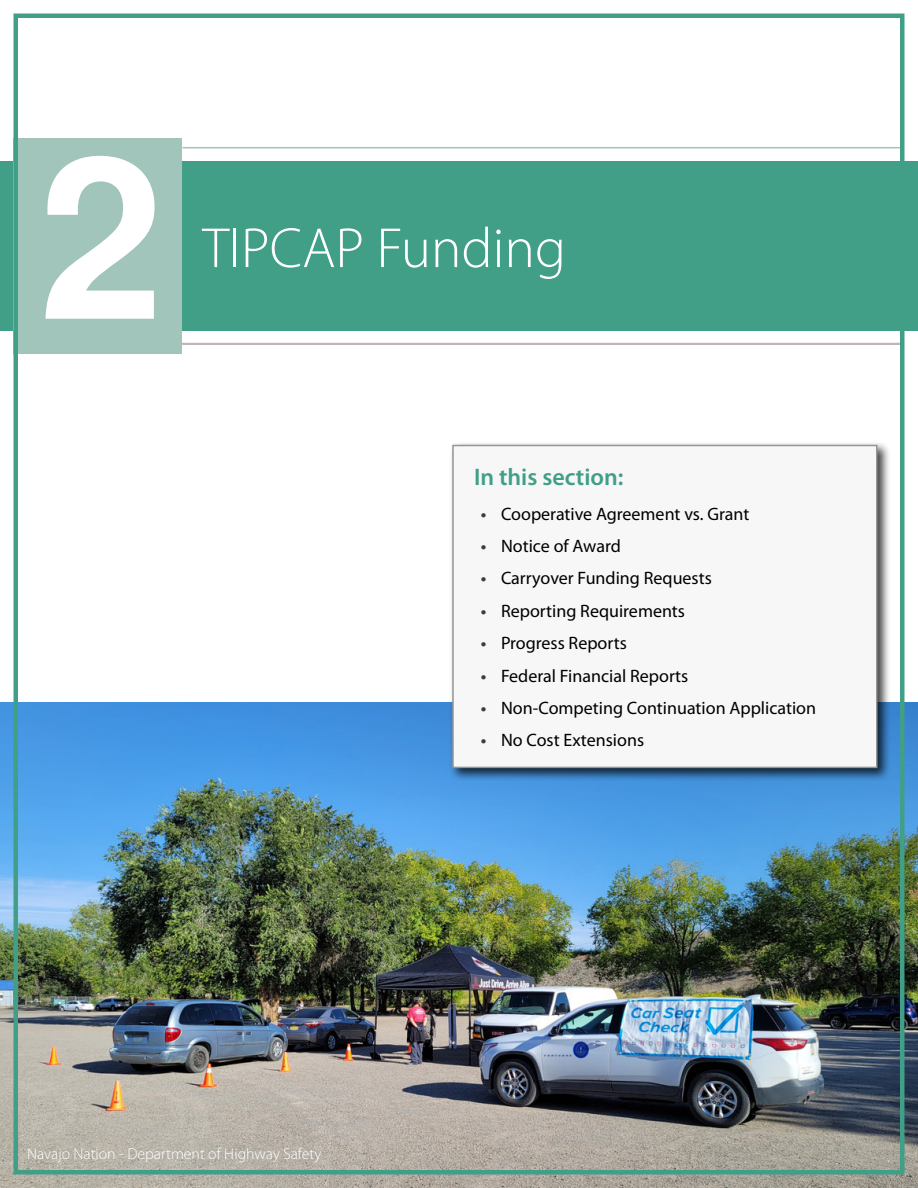
<style>
.page{position:relative;width:918px;height:1188px;background:#fff}
.page>*{position:absolute;margin:0;border:0;box-sizing:border-box;transform-origin:0 0}
.t1{font:700 225px "Nimbus San L";color:#fff}
.Chapter_Page{font:300 57px "Myriad Pro";color:#fff}
.t2{font:600 24px "Myriad Pro";color:#419e87}
.t3{font:18px "Myriad Pro";color:#000}
.t4{font:300 15.75px "Myriad Pro";color:#fff}
.s1{font-family:"Myriad Variable Concept";color:#3c3c3c}
</style>
<div class="page">
<img style="left:0;top:702px;width:918px;height:486px">
<div style="left:0;top:161px;width:918px;height:170px;background:#419e87"></div>
<div style="left:14px;top:138px;width:168px;height:216px;background:#a1c5ba"></div>
<div style="left:448px;top:441px;width:443px;height:340px;background:#000;opacity:.75"></div>
<div style="left:453px;top:446px;width:424px;height:321px;background:#f7f7f7"></div>
<div style="left:452px;top:445px;width:426px;height:323px;border:2px solid #969696"></div>
<hr style="left:182px;top:343px;width:719px;height:1px;background:#a1c5ba">
<hr style="left:182px;top:147px;width:719px;height:1px;background:#a1c5ba">
<h1 class="t1" style="left:39px;top:78px;width:127px">2</h1>
<h1 class="Chapter_Page" style="left:202px;top:214px;width:365px">TIPCAP Funding</h1>
<p class="t2" style="left:474px;top:461px;width:151px">In this section:</p>
<p class="t3" style="left:481px;top:502px;width:270px"><span class="s1">•</span> Cooperative Agreement vs. Grant</p>
<p class="t3" style="left:481px;top:535px;width:142px"><span class="s1">•</span> Notice of Award</p>
<p class="t3" style="left:481px;top:567px;width:233px"><span class="s1">•</span> Carryover Funding Requests</p>
<p class="t3" style="left:481px;top:600px;width:206px"><span class="s1">•</span> Reporting Requirements</p>
<p class="t3" style="left:481px;top:632px;width:148px"><span class="s1">•</span> Progress Reports</p>
<p class="t3" style="left:481px;top:664px;width:209px"><span class="s1">•</span> Federal Financial Reports</p>
<p class="t3" style="left:481px;top:697px;width:337px"><span class="s1">•</span> Non-Competing Continuation Application</p>
<p class="t3" style="left:481px;top:729px;width:165px"><span class="s1">•</span> No Cost Extensions</p>
<p class="t4" style="left:27px;top:1145px;width:296px">Navajo Nation - Department of Highway Safety</p>
</div>
